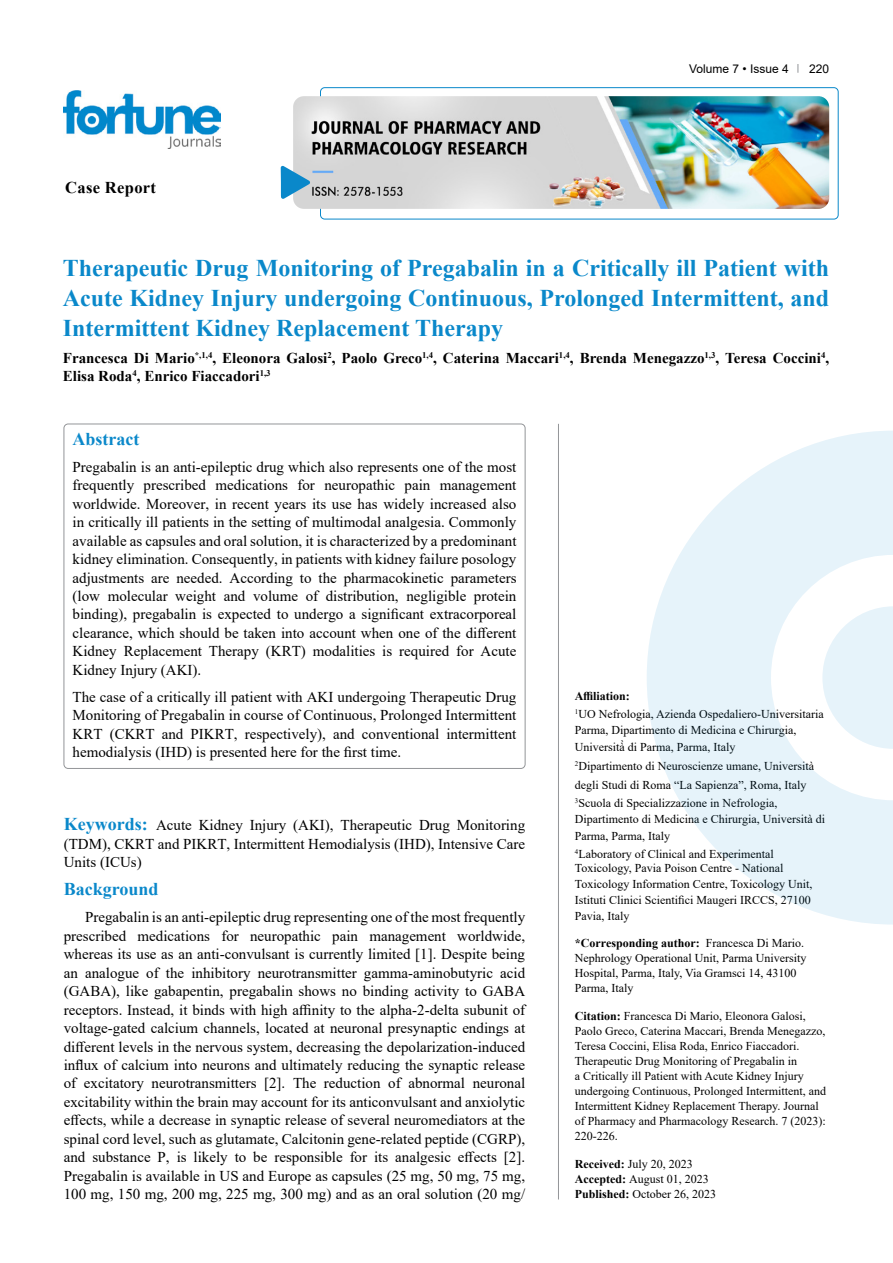
<style>
.page{position:relative;width:893px;height:1263px;background:#fff}
.page>*{position:absolute;margin:0;border:0;box-sizing:border-box;transform-origin:0 0}
.t1{font:700 24px/30px "Times New Roman";color:#0a88ca;text-align:justify}
.t2{font:700 18px "Times New Roman";color:#0a88ca}
.t3{font:700 16.5px "Times New Roman";letter-spacing:.02em;color:#000}
.t4{font:15px/18.5px "Times New Roman";color:#000;text-align:justify}
.t5{font:700 15px/18.5px "Times New Roman";color:#000}
.t6{font:12px/15px "Times New Roman";color:#000}
.t7{font:12px "Arial";color:#000}
.s1{font-weight:700;font-size:18px;color:#0a88ca}
.s2{font-weight:700}
</style>
<div class="page">
<div style="left:320px;top:87px;width:518px;height:132px;border:1px solid #0a88ca;border-radius:4px"></div>
<img style="left:64px;top:90px;width:157px;height:59px">
<img style="left:293px;top:96px;width:536px;height:113px">
<svg style="left:281px;top:166px;width:29px;height:33px"></svg>
<svg style="left:647px;top:431px;width:246px;height:493px;fill:#e6f3fa"></svg>
<svg style="left:822px;top:606px;width:71px;height:143px"></svg>
<div style="left:64px;top:424px;width:461px;height:345px;border:1px solid #939598;border-radius:4px"></div>
<hr style="left:558px;top:424px;width:1px;height:775px;background:#939598">
<p class="t3" style="left:65px;top:175px;width:92px">Case Report</p>
<p class="t7" style="left:689px;top:60px;width:101px">Volume 7 • Issue 4</p>
<p class="t7" style="left:809px;top:60px;width:22px">220</p>
<h1 class="t1" style="left:63px;top:252px;width:768px">Therapeutic Drug Monitoring of Pregabalin in a Critically ill Patient with Acute Kidney Injury undergoing Continuous, Prolonged Intermittent, and Intermittent Kidney Replacement Therapy</h1>
<p class="t5" style="left:63px;top:348px;width:768px">Francesca Di Mario<sup>*,1,4</sup>, Eleonora Galosi<sup>2</sup>, Paolo Greco<sup>1,4</sup>, Caterina Maccari<sup>1,4</sup>, Brenda Menegazzo<sup>1,3</sup>, Teresa Coccini<sup>4</sup>,<br>Elisa Roda<sup>4</sup>, Enrico Fiaccadori<sup>1,3</sup></p>
<p class="t2" style="left:73px;top:426px;width:68px">Abstract</p>
<p class="t4" style="left:73px;top:457px;width:445px">Pregabalin is an anti-epileptic drug which also represents one of the most frequently prescribed medications for neuropathic pain management worldwide. Moreover, in recent years its use has widely increased also in critically ill patients in the setting of multimodal analgesia. Commonly available as capsules and oral solution, it is characterized by a predominant kidney elimination. Consequently, in patients with kidney failure posology adjustments are needed. According to the pharmacokinetic parameters (low molecular weight and volume of distribution, negligible protein binding), pregabalin is expected to undergo a significant extracorporeal clearance, which should be taken into account when one of the different Kidney Replacement Therapy (KRT) modalities is required for Acute Kidney Injury (AKI).</p>
<p class="t4" style="left:73px;top:687px;width:445px">The case of a critically ill patient with AKI undergoing Therapeutic Drug Monitoring of Pregabalin in course of Continuous, Prolonged Intermittent KRT (CKRT and PIKRT, respectively), and conventional intermittent hemodialysis (IHD) is presented here for the first time.</p>
<p class="t4" style="left:64px;top:815px;width:463px"><span class="s1">Keywords:</span> Acute Kidney Injury (AKI), Therapeutic Drug Monitoring (TDM), CKRT and PIKRT, Intermittent Hemodialysis (IHD), Intensive Care Units (ICUs)</p>
<p class="t2" style="left:64px;top:876px;width:96px">Background</p>
<p class="t4" style="left:64px;top:908px;width:463px;text-indent:21px">Pregabalin is an anti-epileptic drug representing one of the most frequently prescribed medications for neuropathic pain management worldwide, whereas its use as an anti-convulsant is currently limited [1]. Despite being an analogue of the inhibitory neurotransmitter gamma-aminobutyric acid (GABA), like gabapentin, pregabalin shows no binding activity to GABA receptors. Instead, it binds with high affinity to the alpha-2-delta subunit of voltage-gated calcium channels, located at neuronal presynaptic endings at different levels in the nervous system, decreasing the depolarization-induced influx of calcium into neurons and ultimately reducing the synaptic release of excitatory neurotransmitters [2]. The reduction of abnormal neuronal excitability within the brain may account for its anticonvulsant and anxiolytic effects, while a decrease in synaptic release of several neuromediators at the spinal cord level, such as glutamate, Calcitonin gene-related peptide (CGRP), and substance P, is likely to be responsible for its analgesic effects [2].<br>Pregabalin is available in US and Europe as capsules (25 mg, 50 mg, 75 mg, 100 mg, 150 mg, 200 mg, 225 mg, 300 mg) and as an oral solution (20 mg/</p>
<p class="t6" style="left:575px;top:686px;width:250px;line-height:18.5px"><span class="s2">Affiliation:<br></span><sup>1</sup>UO Nefrologia, Azienda Ospedaliero-Universitaria</p>
<p class="t6" style="left:575px;top:721px;width:223px;line-height:17px">Parma, Dipartimento di Medicina e Chirurgia,<br>Università̀di Parma, Parma, Italy</p>
<p class="t6" style="left:575px;top:756px;width:241px;line-height:18.8px"><sup>2</sup>Dipartimento di Neuroscienze umane, Università degli Studi di Roma “La Sapienza”, Roma, Italy<br><sup>3</sup>Scuola di Specializzazione in Nefrologia,</p>
<p class="t6" style="left:575px;top:810px;width:252px;line-height:17px">Dipartimento di Medicina e Chirurgia, Università di<br>Parma, Parma, Italy</p>
<p class="t6" style="left:575px;top:847px;width:210px;line-height:13.6px"><sup>4</sup>Laboratory of Clinical and Experimental<br>Toxicology, Pavia Poison Centre - National</p>
<p class="t6" style="left:575px;top:875px;width:239px;line-height:16px;text-align:justify">Toxicology Information Centre, Toxicology Unit, Istituti Clinici Scientifici Maugeri IRCCS, 27100<br>Pavia, Italy</p>
<p class="t6" style="left:575px;top:935px;width:233px"><span class="s2">*Corresponding author:</span> Francesca Di Mario.<br>Nephrology Operational Unit, Parma University Hospital, Parma, Italy, Via Gramsci 14, 43100<br>Parma, Italy</p>
<p class="t6" style="left:575px;top:1008px;width:253px"><span class="s2">Citation:</span> Francesca Di Mario, Eleonora Galosi, Paolo Greco, Caterina Maccari, Brenda Menegazzo, Teresa Coccini, Elisa Roda, Enrico Fiaccadori.<br>Therapeutic Drug Monitoring of Pregabalin in<br>a Critically ill Patient with Acute Kidney Injury undergoing Continuous, Prolonged Intermittent, and Intermittent Kidney Replacement Therapy. Journal of Pharmacy and Pharmacology Research. 7 (2023):<br>220-226.</p>
<p class="t6" style="left:575px;top:1156px;width:143px"><span class="s2">Received:</span> July 20, 2023<br><span class="s2">Accepted:</span> August 01, 2023<br><span class="s2">Published:</span> October 26, 2023</p>
</div>
